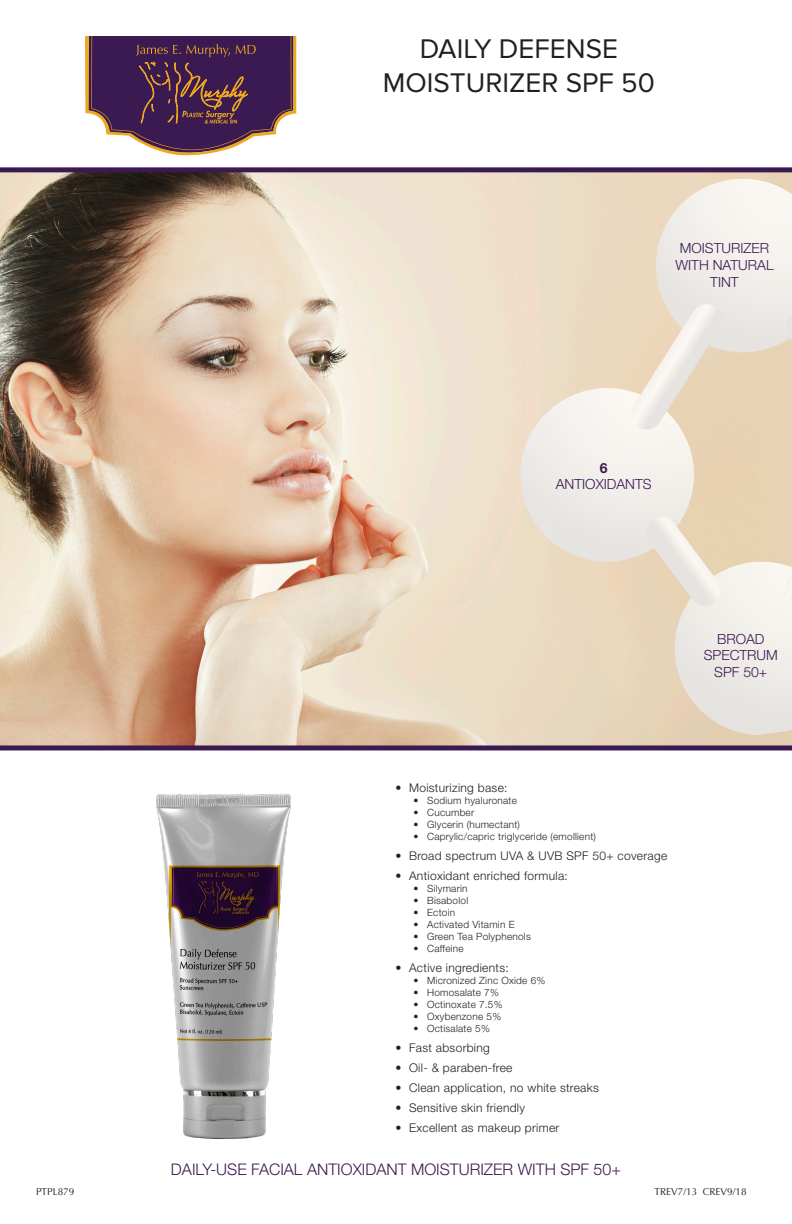
<style>
.page{position:relative;width:792px;height:1224px;background:#fff}
.page>*{position:absolute;margin:0;border:0;box-sizing:border-box;transform-origin:0 0}
.t1{font:28px "Proxima Nova";color:#231f20}
.t2{font:300 16px "Helvetica Neue LT Std";color:#3b1951}
.t3{font:300 14px/16.8px "Helvetica Neue LT Std";color:#3b1951;text-align:center}
.t4{font:700 14px "Helvetica Neue LT Std";color:#3b1951}
.t5{font:300 12px "Helvetica Neue LT Std";letter-spacing:.025em;color:#231f20}
.t6{font:300 10px "Helvetica Neue LT Std";letter-spacing:.025em;color:#231f20}
.t7{font:10px "Optima LT Std";color:#231f20}
</style>
<div class="page">
<img style="left:0;top:172px;width:792px;height:573px">
<div style="left:0;top:167px;width:792px;height:5px;background:#3b1951"></div>
<svg style="left:509px;top:179px;width:283px;height:556px;background:#ece0ce"></svg>
<div style="left:0;top:745px;width:792px;height:5px;background:#3b1951"></div>
<img style="left:157px;top:793px;width:134px;height:346px">
<svg style="left:85px;top:36px;width:211px;height:120px;background:#694863"></svg>
<p class="t1" style="left:420px;top:33px;width:200px">DAILY DEFENSE</p>
<p class="t1" style="left:383px;top:66px;width:273px">MOISTURIZER SPF 50</p>
<p class="t3" style="left:680px;top:239px;width:91px">MOISTURIZER</p>
<p class="t3" style="left:675px;top:256px;width:100px">WITH NATURAL</p>
<p class="t3" style="left:710px;top:273px;width:30px">TINT</p>
<p class="t4" style="left:600px;top:459px;width:9px">6</p>
<p class="t3" style="left:556px;top:476px;width:97px">ANTIOXIDANTS</p>
<p class="t3" style="left:717px;top:630px;width:49px">BROAD</p>
<p class="t3" style="left:704px;top:647px;width:76px">SPECTRUM<br>SPF 50+</p>
<p class="t5" style="left:396px;top:780px;width:113px">• Moisturizing base:</p>
<p class="t6" style="left:414px;top:794px;width:105px">• Sodium hyaluronate</p>
<p class="t6" style="left:414px;top:806px;width:62px">• Cucumber</p>
<p class="t6" style="left:414px;top:818px;width:108px">• Glycerin (humectant)</p>
<p class="t6" style="left:414px;top:830px;width:184px">• Caprylic/capric triglyceride (emollient)</p>
<p class="t5" style="left:396px;top:848px;width:273px">• Broad spectrum UVA &amp; UVB SPF 50+ coverage</p>
<p class="t5" style="left:396px;top:868px;width:174px">• Antioxidant enriched formula:</p>
<p class="t6" style="left:414px;top:882px;width:56px">• Silymarin</p>
<p class="t6" style="left:414px;top:894px;width:56px">• Bisabolol</p>
<p class="t6" style="left:414px;top:906px;width:43px">• Ectoin</p>
<p class="t6" style="left:414px;top:918px;width:103px">• Activated Vitamin E</p>
<p class="t6" style="left:414px;top:930px;width:119px">• Green Tea Polyphenols</p>
<p class="t6" style="left:414px;top:942px;width:52px">• Caffeine</p>
<p class="t5" style="left:396px;top:960px;width:115px">• Active ingredients:</p>
<p class="t6" style="left:414px;top:974px;width:133px">• Micronized Zinc Oxide 6%</p>
<p class="t6" style="left:414px;top:986px;width:87px">• Homosalate 7%</p>
<p class="t6" style="left:414px;top:998px;width:91px">• Octinoxate 7.5%</p>
<p class="t6" style="left:414px;top:1010px;width:89px">• Oxybenzone 5%</p>
<p class="t6" style="left:414px;top:1022px;width:78px">• Octisalate 5%</p>
<p class="t5" style="left:396px;top:1040px;width:96px">• Fast absorbing</p>
<p class="t5" style="left:396px;top:1060px;width:118px">• Oil- &amp; paraben-free</p>
<p class="t5" style="left:396px;top:1080px;width:205px">• Clean application, no white streaks</p>
<p class="t5" style="left:396px;top:1100px;width:131px">• Sensitive skin friendly</p>
<p class="t5" style="left:396px;top:1120px;width:165px">• Excellent as makeup primer</p>
<p class="t2" style="left:171px;top:1160px;width:452px">DAILY-USE FACIAL ANTIOXIDANT MOISTURIZER WITH SPF 50+</p>
<p class="t7" style="left:36px;top:1186px;width:40px">PTPL879</p>
<p class="t7" style="left:654px;top:1186px;width:94px">TREV7/13 CREV9/18</p>
</div>
